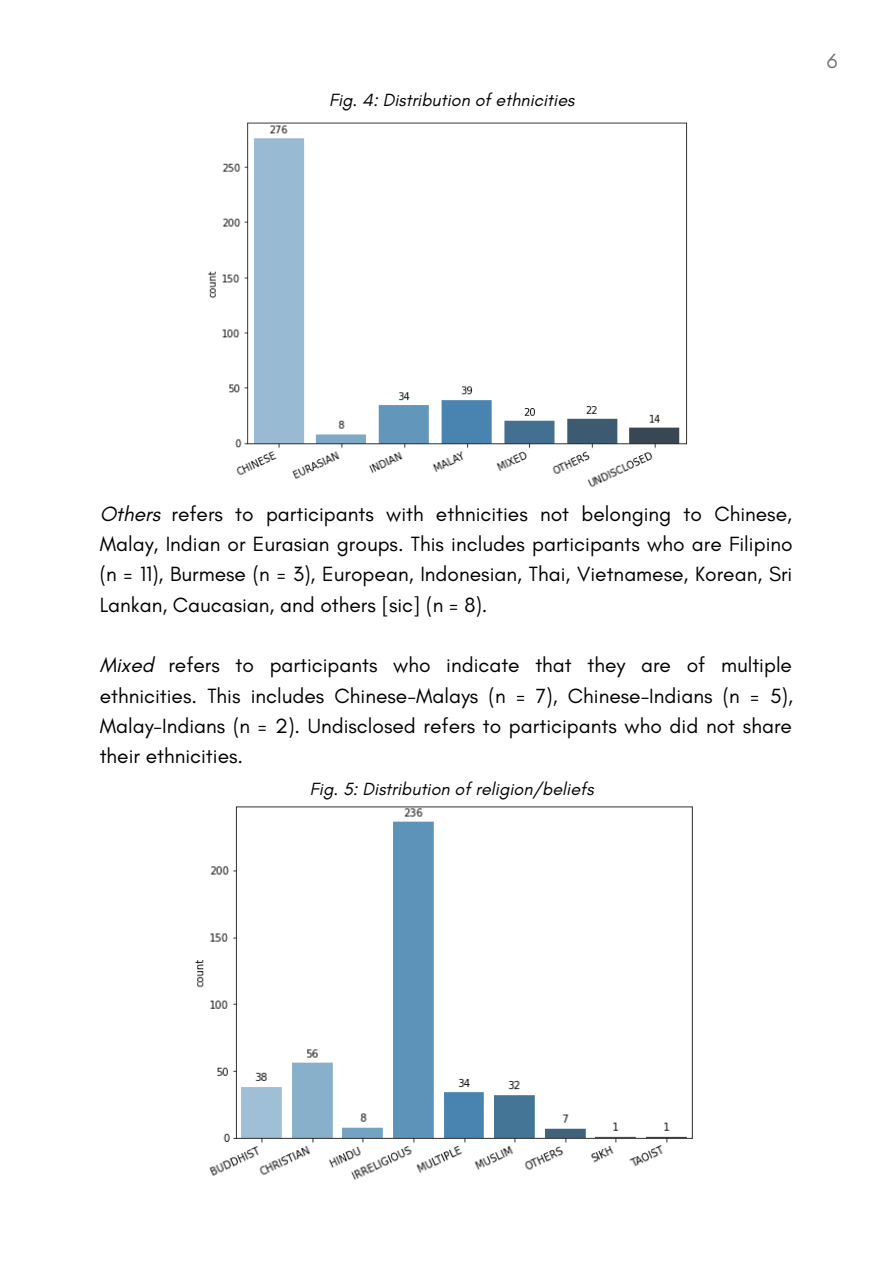
<style>
.page{position:relative;width:893px;height:1264px;background:#fff}
.page>*{position:absolute;margin:0;border:0;box-sizing:border-box;transform-origin:0 0}
.t1{font:21px/30.3px "Glacial Indifference";color:#000;text-align:justify}
.t2{font:21px "Glacial Indifference";color:#737373}
.t3{font:italic 18px "Glacial Indifference";color:#000}
.s1{font-style:italic}
</style>
<div class="page">
<img style="left:208px;top:122px;width:480px;height:365px">
<img style="left:195px;top:806px;width:497px;height:374px">
<p class="t3" style="left:329px;top:89px;width:247px">Fig. 4: Distribution of ethnicities</p>
<p class="t2" style="left:826px;top:48px;width:12px">6</p>
<p class="t1" style="left:100px;top:498px;width:694px"><span class="s1">Others</span> refers to participants with ethnicities not belonging to Chinese, Malay, Indian or Eurasian groups. This includes participants who are Filipino (n = 11), Burmese (n = 3), European, Indonesian, Thai, Vietnamese, Korean, Sri Lankan, Caucasian, and others [sic] (n = 8).</p>
<p class="t1" style="left:100px;top:650px;width:694px"><span class="s1">Mixed</span> refers to participants who indicate that they are of multiple ethnicities. This includes Chinese-Malays (n = 7), Chinese-Indians (n = 5), Malay-Indians (n = 2). Undisclosed refers to participants who did not share their ethnicities.</p>
<p class="t3" style="left:310px;top:777px;width:285px">Fig. 5: Distribution of religion/beliefs</p>
</div>
